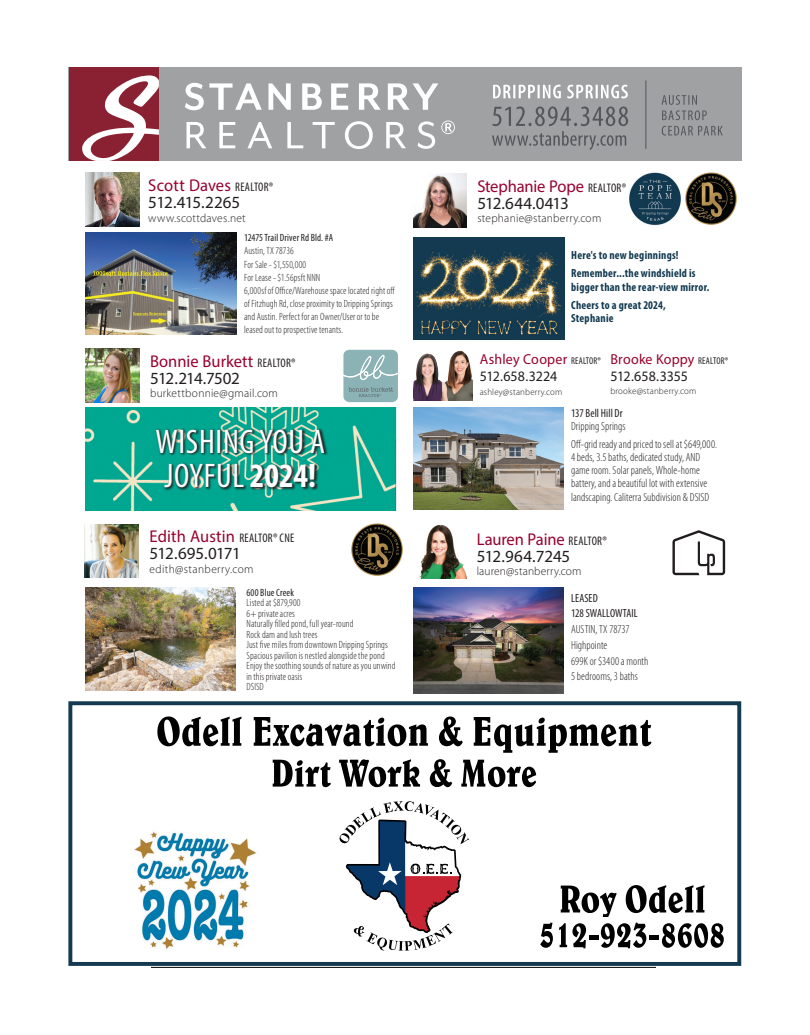
<style>
.page{position:relative;width:810px;height:1035px;background:#fff}
.page>*{position:absolute;margin:0;border:0;box-sizing:border-box;transform-origin:0 0}
.t1{font:condensed 34.25px/34.2px "Myriad Pro";letter-spacing:.02em;color:#fff}
.t2{font:17.12px/17.1px "Myriad Pro";letter-spacing:-.005em;color:#231f20}
.t3{font:17.12px/17.1px "Myriad Pro";letter-spacing:-.01em;color:#98012d}
.t4{font:14.5px/17.1px "Myriad Pro";letter-spacing:.01em;color:#98012d}
.t5{font:14.5px/17.1px "Myriad Pro";letter-spacing:.005em;color:#231f20}
.t6{font:300 condensed 11.88px/15.8px "Myriad Pro";letter-spacing:.005em;color:#231f20}
.t7{font:700 condensed 11.88px/18.4px "Myriad Pro";letter-spacing:.02em;color:#113950}
.t8{font:300 11.88px "Myriad Pro";letter-spacing:.02em;color:#231f20}
.t9{font:300 condensed 10.5px/10.5px "Myriad Pro";letter-spacing:.01em;color:#231f20}
.t10{font:300 9.25px "Myriad Pro";letter-spacing:.025em;color:#231f20}
.s1{color:#98012d}
.s2{font-stretch:condensed;font-size:12.5px}
.s3{font-weight:400}
.s4{font-stretch:condensed;font-size:12.5px;color:#231f20}
.s5{color:#231f20}
.s6{font-weight:700}
.s7{font-stretch:condensed;font-size:9.88px;color:#231f20}
.s8{font-stretch:condensed;font-size:9.88px}
</style>
<div class="page">
<img style="left:413px;top:407px;width:151px;height:103px">
<img style="left:413px;top:588px;width:151px;height:106px">
<img style="left:413px;top:174px;width:54px;height:54px">
<img style="left:629px;top:172px;width:52px;height:54px">
<img style="left:85px;top:588px;width:151px;height:102px">
<img style="left:413px;top:237px;width:151px;height:103px">
<img style="left:413px;top:350px;width:60px;height:51px">
<img style="left:85px;top:524px;width:54px;height:54px">
<img style="left:419px;top:525px;width:48px;height:53px">
<svg style="left:672px;top:530px;width:53px;height:45px"></svg>
<img style="left:351px;top:523px;width:52px;height:53px">
<img style="left:685px;top:172px;width:52px;height:53px">
<img style="left:85px;top:232px;width:151px;height:102px">
<svg style="left:343px;top:350px;width:55px;height:52px;background:#94b7ba"></svg>
<img style="left:85px;top:349px;width:54px;height:53px">
<img style="left:85px;top:173px;width:54px;height:54px">
<img style="left:85px;top:408px;width:312px;height:102px">
<div style="left:155px;top:428px;width:173px;height:63px;background:#231f20;opacity:.92"></div>
<svg style="left:151px;top:716px;width:504px;height:251px"></svg>
<svg style="left:339px;top:801px;width:141px;height:156px"></svg>
<div style="left:146px;top:921px;width:157px;height:43px;background:#fff"></div>
<div style="left:466px;top:919px;width:189px;height:43px;background:#fff"></div>
<svg style="left:486px;top:874px;width:238px;height:75px"></svg>
<div style="left:68px;top:701px;width:673px;height:265px;border:4px solid #133a50"></div>
<img style="left:134px;top:829px;width:127px;height:121px">
<div style="left:68px;top:67px;width:673px;height:94px;background:#9fa1a3"></div>
<svg style="left:492px;top:107px;width:136px;height:43px"></svg>
<svg style="left:493px;top:85px;width:135px;height:13px"></svg>
<svg style="left:662px;top:126px;width:61px;height:10px"></svg>
<svg style="left:662px;top:95px;width:45px;height:25px"></svg>
<hr style="left:645px;top:81px;width:1px;height:68px;background:#54575a">
<svg style="left:185px;top:83px;width:77px;height:27px"></svg>
<svg style="left:269px;top:83px;width:22px;height:27px"></svg>
<svg style="left:302px;top:83px;width:20px;height:27px"></svg>
<svg style="left:331px;top:83px;width:17px;height:27px"></svg>
<svg style="left:359px;top:83px;width:22px;height:27px"></svg>
<svg style="left:388px;top:83px;width:50px;height:27px"></svg>
<svg style="left:187px;top:122px;width:19px;height:26px"></svg>
<svg style="left:219px;top:122px;width:16px;height:26px"></svg>
<svg style="left:247px;top:122px;width:25px;height:26px"></svg>
<svg style="left:287px;top:122px;width:16px;height:26px"></svg>
<svg style="left:313px;top:122px;width:22px;height:26px"></svg>
<svg style="left:345px;top:121px;width:28px;height:28px"></svg>
<svg style="left:386px;top:122px;width:20px;height:26px"></svg>
<svg style="left:418px;top:121px;width:17px;height:28px"></svg>
<svg style="left:441px;top:121px;width:14px;height:13px"></svg>
<div style="left:69px;top:68px;width:90px;height:93px;background:#8a2132"></div>
<svg style="left:82px;top:75px;width:77px;height:86px"></svg>
<p class="t2" style="left:148px;top:177px;width:127px"><span class="s1">Scott Daves</span> <span class="s2">REALTOR®<br></span>512.415.2265</p>
<p class="t8" style="left:148px;top:210px;width:99px">www.scottdaves.net</p>
<p class="t9" style="left:244px;top:231px;width:152px;line-height:13.1px"><span class="s3">12475 Trail Driver Rd Bld. #A<br></span>Austin, TX 78736<br>For Sale - $1,550,000<br>For Lease - $1.56psft NNN<br>6,000sf of Office/Warehouse space located right off of Fitzhugh Rd, close proximity to Dripping Springs and Austin. Perfect for an Owner/User or to be leased out to prospective tenants.</p>
<p class="t3" style="left:150px;top:352px;width:147px">Bonnie Burkett <span class="s4">REALTOR®<br></span><span class="s5">512.214.7502</span></p>
<p class="t8" style="left:150px;top:386px;width:129px">burkettbonnie@gmail.com</p>
<p class="t1" style="left:155px;top:424px;width:171px">WISHING YOU A<br>JOYFUL <span class="s6">2024!</span></p>
<p class="t2" style="left:150px;top:528px;width:146px"><span class="s1">Edith Austin</span> <span class="s2">REALTOR® CNE<br></span>512.695.0171</p>
<p class="t8" style="left:150px;top:561px;width:106px">edith@stanberry.com</p>
<p class="t9" style="left:247px;top:587px;width:151px"><span class="s3">600 Blue Creek<br></span>Listed at $879,900<br>6+ private acres<br>Naturally filled pond, full year-round<br>Rock dam and lush trees<br>Just five miles from downtown Dripping Springs<br>Spacious pavilion is nestled alongside the pond<br>Enjoy the soothing sounds of nature as you unwind in this private oasis<br>DSISD</p>
<p class="t3" style="left:477px;top:177px;width:150px">Stephanie Pope <span class="s4">REALTOR®<br></span><span class="s5">512.644.0413</span></p>
<p class="t8" style="left:477px;top:211px;width:126px">stephanie@stanberry.com</p>
<p class="t7" style="left:571px;top:246px;width:126px">Here's to new beginnings!<br>Remember...the windshield is</p>
<p class="t7" style="left:571px;top:277px;width:140px">bigger than the rear-view mirror.<br>Cheers to a great 2024,</p>
<p class="t7" style="left:571px;top:309px;width:44px">Stephanie</p>
<p class="t4" style="left:480px;top:351px;width:123px">Ashley Cooper <span class="s7">REALTOR®<br></span><span class="s5">512.658.3224</span></p>
<p class="t10" style="left:480px;top:386px;width:84px">ashley@stanberry.com</p>
<p class="t5" style="left:610px;top:350px;width:119px"><span class="s1">Brooke Koppy</span> <span class="s8">REALTOR®<br></span>512.658.3355</p>
<p class="t10" style="left:610px;top:385px;width:87px">brooke@stanberry.com</p>
<p class="t6" style="left:571px;top:406px;width:56px;line-height:13.1px"><span class="s3">137 Bell Hill Dr<br></span>Dripping Springs</p>
<p class="t6" style="left:571px;top:438px;width:147px;line-height:13.1px">Off-grid ready and priced to sell at $649,000.<br>4 beds, 3.5 baths, dedicated study, AND game room. Solar panels, Whole-home battery, and a beautiful lot with extensive landscaping. Caliterra Subdivision &amp; DSISD</p>
<p class="t2" style="left:477px;top:530px;width:131px"><span class="s1">Lauren Paine</span> <span class="s2">REALTOR®<br></span>512.964.7245</p>
<p class="t8" style="left:477px;top:564px;width:106px">lauren@stanberry.com</p>
<p class="t6" style="left:571px;top:590px;width:79px"><span class="s3">LEASED<br>128 SWALLOWTAIL<br></span>AUSTIN, TX 78737<br>Highpointe<br>699K or $3400 a month<br>5 bedrooms, 3 baths</p>
</div>
